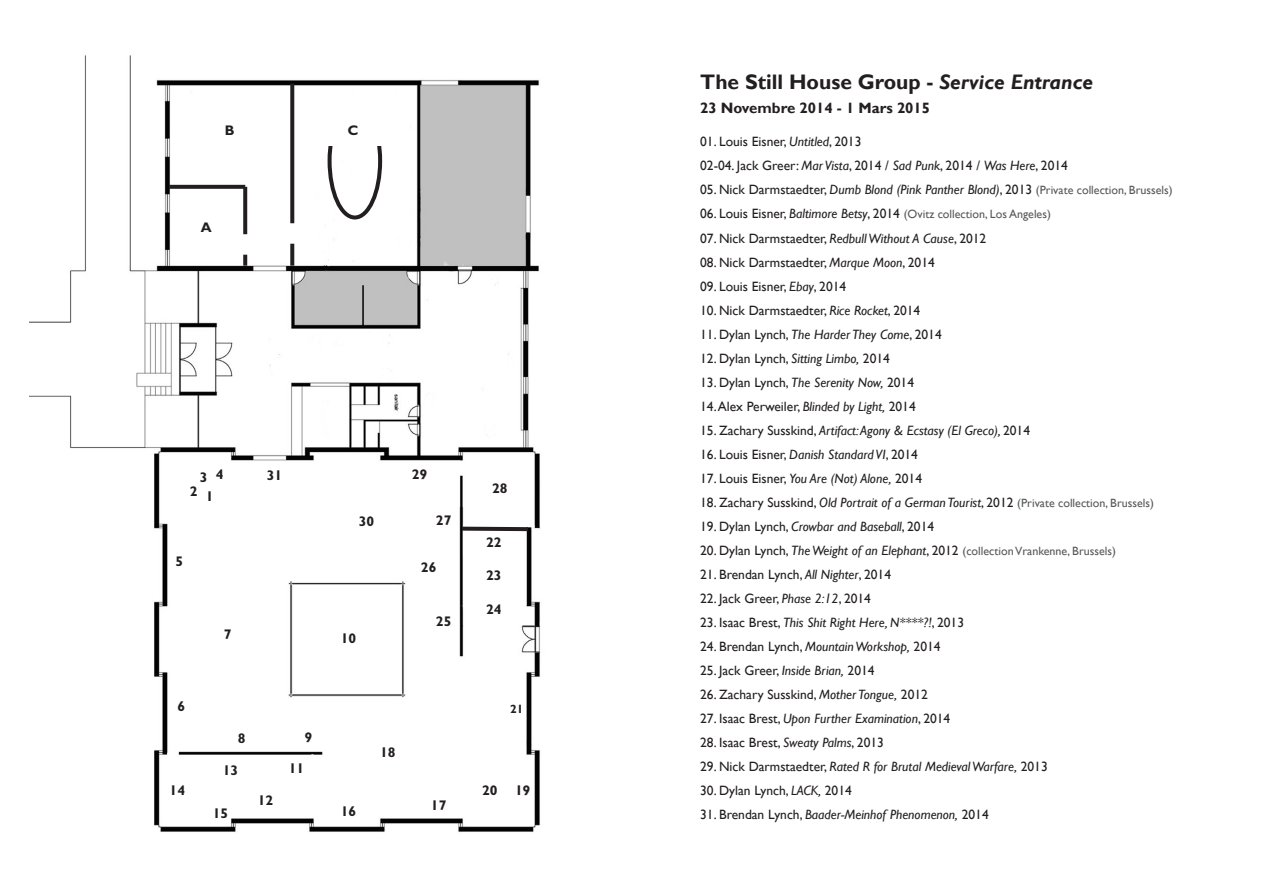
<style>
.page{position:relative;width:1263px;height:893px;background:#fff}
.page>*{position:absolute;margin:0;border:0;box-sizing:border-box;transform-origin:0 0}
.t1{font:700 21px "Gill Sans";color:#231f20}
.t2{font:700 15px "Gill Sans";color:#231f20}
.t3{font:700 13.95px "Gill Sans MT Std";color:#231f20}
.t4{font:13.5px "Gill Sans";color:#231f20}
.t5{font:italic 13.5px "Gill Sans";color:#231f20}
.t6{font:12px "Gill Sans";color:#57585a}
.t7{font:700 12px "Gill Sans MT Std";color:#231f20}
.s1{font-style:italic}
.s2{font-size:13.5px;color:#231f20}
.s3{font-style:italic;font-size:13.5px;color:#231f20}
.s4{font-style:normal}
</style>
<div class="page">
<img style="left:30px;top:55px;width:510px;height:777px">
<svg style="left:290px;top:244px;width:4px;height:22px"></svg>
<svg style="left:290px;top:84px;width:4px;height:139px"></svg>
<svg style="left:243px;top:255px;width:4px;height:11px"></svg>
<svg style="left:169px;top:185px;width:76px;height:4px"></svg>
<svg style="left:243px;top:187px;width:4px;height:47px"></svg>
<svg style="left:458px;top:525px;width:74px;height:8px"></svg>
<div style="left:328px;top:102px;width:54px;height:117px;border:4px solid #231f20;border-radius:50%"></div>
<div style="left:319px;top:95px;width:71px;height:50px;background:#fff"></div>
<p class="t3" style="left:225px;top:122px;width:11px">B</p>
<p class="t3" style="left:348px;top:122px;width:12px">C</p>
<p class="t3" style="left:201px;top:219px;width:12px">A</p>
<p class="t3" style="left:200px;top:467px;width:25px">3 4</p>
<p class="t3" style="left:190px;top:482px;width:9px">2</p>
<p class="t3" style="left:206px;top:487px;width:9px">1</p>
<p class="t3" style="left:176px;top:552px;width:9px">5</p>
<p class="t3" style="left:224px;top:626px;width:9px">7</p>
<p class="t3" style="left:267px;top:466px;width:17px">31</p>
<p class="t3" style="left:359px;top:512px;width:17px">30</p>
<p class="t3" style="left:341px;top:630px;width:17px">10</p>
<p class="t3" style="left:412px;top:465px;width:17px">29</p>
<p class="t3" style="left:436px;top:511px;width:17px">27</p>
<p class="t3" style="left:421px;top:558px;width:17px">26</p>
<p class="t3" style="left:436px;top:613px;width:17px">25</p>
<p class="t3" style="left:178px;top:698px;width:9px">6</p>
<p class="t3" style="left:170px;top:782px;width:17px">14</p>
<p class="t3" style="left:238px;top:730px;width:9px">8</p>
<p class="t3" style="left:305px;top:729px;width:9px">9</p>
<p class="t3" style="left:223px;top:762px;width:17px">13</p>
<p class="t3" style="left:289px;top:760px;width:17px">11</p>
<p class="t3" style="left:258px;top:792px;width:17px">12</p>
<p class="t3" style="left:213px;top:805px;width:17px">15</p>
<p class="t3" style="left:341px;top:803px;width:17px">16</p>
<p class="t3" style="left:380px;top:744px;width:17px">18</p>
<p class="t3" style="left:431px;top:797px;width:17px">17</p>
<p class="t3" style="left:492px;top:479px;width:17px">28</p>
<p class="t3" style="left:486px;top:533px;width:17px">22</p>
<p class="t3" style="left:486px;top:567px;width:17px">23</p>
<p class="t3" style="left:486px;top:600px;width:17px">24</p>
<p class="t7" style="left:510px;top:702px;width:15px">21</p>
<p class="t3" style="left:482px;top:782px;width:17px">20</p>
<p class="t3" style="left:515px;top:782px;width:17px">19</p>
<p class="t1" style="left:700px;top:69px;width:394px">The Still House Group - <span class="s1">Service Entrance</span></p>
<p class="t2" style="left:700px;top:99px;width:231px">23 Novembre 2014 - 1 Mars 2015</p>
<p class="t4" style="left:700px;top:134px;width:163px">01. Louis Eisner, <span class="s1">Untitled</span>, 2013</p>
<p class="t4" style="left:700px;top:158px;width:369px">02-04. Jack Greer: <span class="s1">Mar Vista</span>, 2014 / <span class="s1">Sad Punk</span>, 2014 / <span class="s1">Was Here</span>, 2014</p>
<p class="t6" style="left:700px;top:183px;width:474px"><span class="s2">05. Nick Darmstaedter,</span> <span class="s3">Dumb Blond (Pink Panther Blond)</span><span class="s2">, 2013</span> (Private collection, Brussels)</p>
<p class="t6" style="left:700px;top:207px;width:352px"><span class="s2">06. Louis Eisner,</span> <span class="s3">Baltimore Betsy</span><span class="s2">, 2014</span> (Ovitz collection, Los Angeles)</p>
<p class="t4" style="left:700px;top:230px;width:288px">07. Nick Darmstaedter, <span class="s1">Redbull Without A Cause</span>, 2012</p>
<p class="t4" style="left:700px;top:254px;width:236px">08. Nick Darmstaedter, <span class="s1">Marque Moon</span>, 2014</p>
<p class="t4" style="left:700px;top:278px;width:148px">09. Louis Eisner, <span class="s1">Ebay</span>, 2014</p>
<p class="t4" style="left:700px;top:302px;width:222px">10. Nick Darmstaedter, <span class="s1">Rice Rocket</span>, 2014</p>
<p class="t4" style="left:700px;top:326px;width:243px">11. Dylan Lynch, <span class="s1">The Harder They Come</span>, 2014</p>
<p class="t4" style="left:700px;top:350px;width:191px">12. Dylan Lynch, <span class="s1">Sitting Limbo,</span> 2014</p>
<p class="t4" style="left:700px;top:374px;width:215px">13. Dylan Lynch, <span class="s1">The Serenity Now,</span> 2014</p>
<p class="t4" style="left:700px;top:398px;width:217px">14. Alex Perweiler, <span class="s1">Blinded by Light,</span> 2014</p>
<p class="t5" style="left:700px;top:422px;width:331px"><span class="s4">15. Zachary Susskind,</span> Artifact: Agony &amp; Ecstasy (El Greco), <span class="s4">2014</span></p>
<p class="t4" style="left:700px;top:446px;width:219px">16. Louis Eisner, <span class="s1">Danish Standard VI</span>, 2014</p>
<p class="t4" style="left:700px;top:470px;width:223px">17. Louis Eisner, <span class="s1">You Are (Not) Alone,</span> 2014</p>
<p class="t6" style="left:700px;top:495px;width:455px"><span class="s2">18. Zachary Susskind,</span> <span class="s3">Old Portrait of a German Tourist</span><span class="s2">, 2012</span> (Private collection, Brussels)</p>
<p class="t4" style="left:700px;top:518px;width:235px">19. Dylan Lynch, <span class="s1">Crowbar and Baseball</span>, 2014</p>
<p class="t6" style="left:700px;top:543px;width:417px"><span class="s2">20. Dylan Lynch,</span> <span class="s3">The Weight of an Elephant</span><span class="s2">, 2012</span> (collection Vrankenne, Brussels)</p>
<p class="t4" style="left:700px;top:566px;width:192px">21. Brendan Lynch, <span class="s1">All Nighter</span>, 2014</p>
<p class="t4" style="left:700px;top:590px;width:172px">22. Jack Greer, <span class="s1">Phase 2:12</span>, 2014</p>
<p class="t5" style="left:700px;top:614px;width:265px"><span class="s4">23. Isaac Brest,</span> This Shit Right Here, N****?!<span class="s4">, 2013</span></p>
<p class="t4" style="left:700px;top:638px;width:242px">24. Brendan Lynch, <span class="s1">Mountain Workshop,</span> 2014</p>
<p class="t4" style="left:700px;top:662px;width:176px">25. Jack Greer, <span class="s1">Inside Brian,</span> 2014</p>
<p class="t4" style="left:700px;top:686px;width:229px">26. Zachary Susskind, <span class="s1">Mother Tongue,</span> 2012</p>
<p class="t5" style="left:700px;top:710px;width:252px"><span class="s4">27. Isaac Brest,</span> Upon Further Examination<span class="s4">, 2014</span></p>
<p class="t4" style="left:700px;top:734px;width:185px">28. Isaac Brest, <span class="s1">Sweaty Palms</span>, 2013</p>
<p class="t5" style="left:700px;top:758px;width:349px"><span class="s4">29. Nick Darmstaedter,</span> Rated R for Brutal Medieval Warfare, <span class="s4">2013</span></p>
<p class="t4" style="left:700px;top:782px;width:153px">30. Dylan Lynch, <span class="s1">LACK,</span> 2014</p>
<p class="t5" style="left:700px;top:806px;width:290px"><span class="s4">31. Brendan Lynch,</span> Baader-Meinhof Phenomenon, <span class="s4">2014</span></p>
</div>
